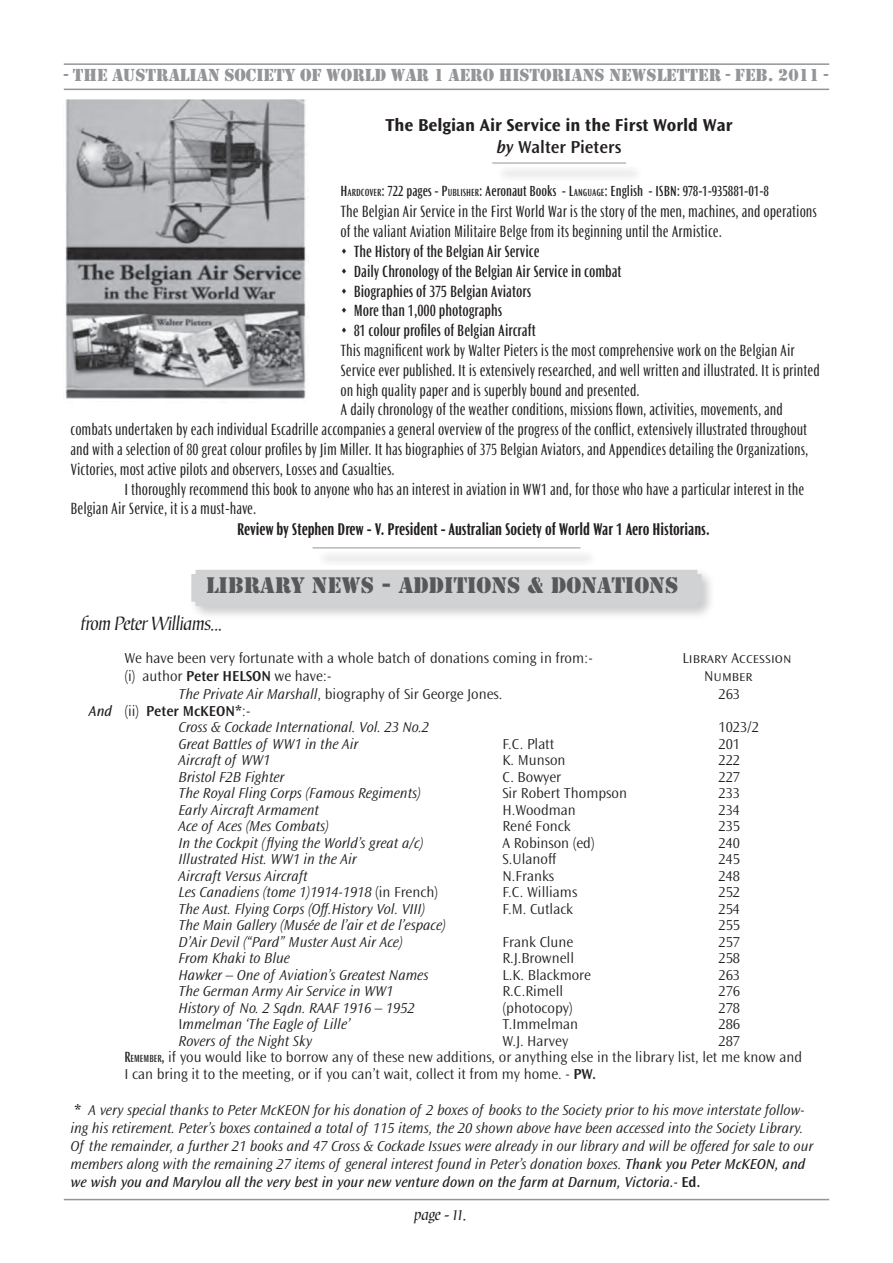
<style>
.page{position:relative;width:893px;height:1263px;background:#fff}
.page>*{position:absolute;margin:0;border:0;box-sizing:border-box;transform-origin:0 0}
.t1{font:21px "Stencil Std";color:#57585a}
.t2{font:italic 19.5px "Corvallis Sans";letter-spacing:-.01em;color:#231f20}
.t3{font:18px "Stencil";color:#939598}
.t4{font:700 18px "Ocean Sans MT Pro";color:#231f20}
.t5{font:600 18px "Ocean Sans MT Pro";color:#231f20}
.t6{font:700 condensed 17.25px "Ocean Sans MT Pro";color:#231f20}
.t7{font:condensed 16.5px/19.8px "Ocean Sans MT Pro";color:#231f20}
.t8{font:600 condensed 16.5px "Ocean Sans MT Pro";color:#231f20}
.t9{font:italic 16.5px "Corvallis Sans";color:#231f20}
.t10{font:italic 300 15px/18px "Ocean Sans MT Pro";color:#231f20}
.t11{font:300 15px/16.5px "Ocean Sans MT Pro";color:#231f20}
.t12{font:600 15px "Ocean Sans MT Pro";color:#231f20}
.t13{font:600 condensed 14.85px "Ocean Sans MT Pro";color:#231f20}
.s1{font-style:italic}
.s2{font-size:15px}
.s3{font-size:10.5px}
.s4{font-weight:600}
.s5{font-weight:400;font-style:italic}
.s6{font-weight:300}
.s7{font-weight:700}
.s8{font-style:normal}
.s9{font-weight:600;font-stretch:condensed}
.s10{font-weight:600;font-stretch:condensed;font-size:10.5px}
.s11{font-weight:700;font-style:normal}
.s12{font-weight:400}
.s13{font-weight:600;font-style:normal}
.s14{font-size:18px}
</style>
<div class="page">
<hr style="left:64px;top:63px;width:765px;height:2px;background:#939598">
<hr style="left:64px;top:1199px;width:765px;height:1px;background:#939598">
<hr style="left:64px;top:89px;width:765px;height:1px;background:#939598">
<div style="left:189px;top:567px;width:527px;height:53px;background:#bcbdc0;opacity:.75"></div>
<div style="left:191px;top:570px;width:511px;height:36px;background:#d1d2d4"></div>
<img style="left:65px;top:100px;width:241px;height:299px">
<div style="left:494px;top:165px;width:148px;height:17px;background:#f6f6f6"></div>
<hr style="left:492px;top:163px;width:134px;height:1px;background:#939598">
<div style="left:315px;top:550px;width:281px;height:17px;background:#f5f5f5"></div>
<hr style="left:313px;top:547px;width:267px;height:1px;background:#939598">
<p class="t3" style="left:64px;top:65px;width:766px">- THE AUSTRALIAN SOCIETY OF WORLD WAR 1 AERO HISTORIANS NEWSLETTER - FEB. 2011 -</p>
<p class="t4" style="left:385px;top:114px;width:349px">The Belgian Air Service in the First World War</p>
<p class="t5" style="left:496px;top:136px;width:126px"><span class="s1">by</span> Walter Pieters</p>
<p class="t13" style="left:340px;top:182px;width:430px"><span class="s2">H</span><span class="s3">ARDCOVER</span>: 722 pages - <span class="s2">P</span><span class="s3">UBLISHER</span>: Aeronaut Books - <span class="s2">L</span><span class="s3">ANGUAGE</span>: English - ISBN: 978-1-935881-01-8</p>
<p class="t7" style="left:340px;top:202px;width:478px">The Belgian Air Service in the First World War is the story of the men, machines, and operations of the valiant Aviation Militaire Belge from its beginning until the Armistice.</p>
<p class="t8" style="left:340px;top:241px;width:200px">• The History of the Belgian Air Service</p>
<p class="t8" style="left:340px;top:261px;width:283px">• Daily Chronology of the Belgian Air Service in combat</p>
<p class="t8" style="left:340px;top:281px;width:192px">• Biographies of 375 Belgian Aviators</p>
<p class="t8" style="left:340px;top:301px;width:163px">• More than 1,000 photographs</p>
<p class="t8" style="left:340px;top:321px;width:197px">• 81 colour profiles of Belgian Aircraft</p>
<p class="t7" style="left:340px;top:340px;width:481px">This magnificent work by Walter Pieters is the most comprehensive work on the Belgian Air<br>Service ever published. It is extensively researched, and well written and illustrated. It is printed on high quality paper and is superbly bound and presented.</p>
<p class="t7" style="left:70px;top:400px;width:739px;text-indent:270px">A daily chronology of the weather conditions, missions flown, activities, movements, and combats undertaken by each individual Escadrille accompanies a general overview of the progress of the conflict, extensively illustrated throughout and with a selection of 80 great colour profiles by Jim Miller. It has biographies of 375 Belgian Aviators, and Appendices detailing the Organizations, Victories, most active pilots and observers, Losses and Casualties.</p>
<p class="t7" style="left:70px;top:479px;width:735px;text-indent:54px">I thoroughly recommend this book to anyone who has an interest in aviation in WW1 and, for those who have a particular interest in the<br>Belgian Air Service, it is a must-have.</p>
<p class="t6" style="left:237px;top:519px;width:474px">Review by Stephen Drew - V. President - Australian Society of World War 1 Aero Historians.</p>
<p class="t1" style="left:206px;top:571px;width:474px">LIBRARY NEWS - ADDITIONS &amp; DONATIONS</p>
<p class="t2" style="left:81px;top:612px;width:143px">from Peter Williams...</p>
<p class="t11" style="left:124px;top:650px;width:470px">We have been very fortunate with a whole batch of donations coming in from:-</p>
<p class="t11" style="left:682px;top:650px;width:110px">Library Accession</p>
<p class="t11" style="left:124px;top:668px;width:209px">(i) author <span class="s4">Peter HELSON</span> we have:-</p>
<p class="t11" style="left:704px;top:668px;width:48px">Number</p>
<p class="t11" style="left:178px;top:686px;width:326px"><span class="s1">The Private Air Marshall</span>, biography of Sir George Jones.</p>
<p class="t11" style="left:718px;top:686px;width:23px">263</p>
<p class="t12" style="left:89px;top:701px;width:163px"><span class="s5">And</span> <span class="s6">(ii)</span> Peter McKEON<span class="s7">*</span><span class="s6">:-</span></p>
<p class="t10" style="left:178px;top:718px;width:252px">Cross &amp; Cockade International. Vol. 23 No.2</p>
<p class="t11" style="left:718px;top:719px;width:42px">1023/2</p>
<p class="t10" style="left:178px;top:734px;width:181px">Great Battles of WW1 in the Air</p>
<p class="t11" style="left:502px;top:735px;width:53px">F.C. Platt</p>
<p class="t11" style="left:718px;top:735px;width:23px">201</p>
<p class="t10" style="left:178px;top:751px;width:94px">Aircraft of WW1</p>
<p class="t11" style="left:502px;top:752px;width:65px">K. Munson</p>
<p class="t11" style="left:718px;top:752px;width:23px">222</p>
<p class="t10" style="left:178px;top:767px;width:107px">Bristol F2B Fighter</p>
<p class="t11" style="left:502px;top:768px;width:60px">C. Bowyer</p>
<p class="t11" style="left:718px;top:768px;width:23px">227</p>
<p class="t10" style="left:178px;top:784px;width:244px">The Royal Fling Corps (Famous Regiments)</p>
<p class="t11" style="left:502px;top:785px;width:126px">Sir Robert Thompson</p>
<p class="t11" style="left:718px;top:785px;width:23px">233</p>
<p class="t10" style="left:178px;top:800px;width:142px">Early Aircraft Armament</p>
<p class="t11" style="left:502px;top:801px;width:75px">H.Woodman</p>
<p class="t11" style="left:718px;top:801px;width:23px">234</p>
<p class="t10" style="left:178px;top:817px;width:152px">Ace of Aces (Mes Combats)</p>
<p class="t11" style="left:502px;top:818px;width:70px">René Fonck</p>
<p class="t11" style="left:718px;top:818px;width:23px">235</p>
<p class="t10" style="left:178px;top:833px;width:246px">In the Cockpit (flying the World’s great a/c)</p>
<p class="t11" style="left:502px;top:834px;width:94px">A Robinson (ed)</p>
<p class="t11" style="left:718px;top:834px;width:23px">240</p>
<p class="t10" style="left:178px;top:850px;width:180px">Illustrated Hist. WW1 in the Air</p>
<p class="t11" style="left:502px;top:851px;width:55px">S.Ulanoff</p>
<p class="t11" style="left:718px;top:851px;width:23px">245</p>
<p class="t10" style="left:178px;top:866px;width:131px">Aircraft Versus Aircraft</p>
<p class="t11" style="left:502px;top:867px;width:53px">N.Franks</p>
<p class="t11" style="left:718px;top:867px;width:23px">248</p>
<p class="t10" style="left:178px;top:883px;width:261px">Les Canadiens (tome 1)1914-1918 <span class="s8">(in French)</span></p>
<p class="t11" style="left:502px;top:884px;width:76px">F.C. Williams</p>
<p class="t11" style="left:718px;top:884px;width:23px">252</p>
<p class="t10" style="left:178px;top:899px;width:248px">The Aust. Flying Corps (Off.History Vol. VIII)</p>
<p class="t11" style="left:502px;top:900px;width:72px">F.M. Cutlack</p>
<p class="t11" style="left:718px;top:900px;width:23px">254</p>
<p class="t10" style="left:178px;top:916px;width:269px">The Main Gallery (Musée de l’air et de l’espace)</p>
<p class="t11" style="left:718px;top:917px;width:23px">255</p>
<p class="t10" style="left:178px;top:932px;width:226px">D’Air Devil (“Pard” Muster Aust Air Ace)</p>
<p class="t11" style="left:502px;top:933px;width:72px">Frank Clune</p>
<p class="t11" style="left:718px;top:933px;width:23px">257</p>
<p class="t10" style="left:178px;top:949px;width:113px">From Khaki to Blue</p>
<p class="t11" style="left:502px;top:950px;width:73px">R.J.Brownell</p>
<p class="t11" style="left:718px;top:950px;width:23px">258</p>
<p class="t10" style="left:178px;top:965px;width:251px">Hawker – One of Aviation’s Greatest Names</p>
<p class="t11" style="left:502px;top:966px;width:90px">L.K. Blackmore</p>
<p class="t11" style="left:718px;top:966px;width:23px">263</p>
<p class="t10" style="left:178px;top:982px;width:217px">The German Army Air Service in WW1</p>
<p class="t11" style="left:502px;top:983px;width:62px">R.C.Rimell</p>
<p class="t11" style="left:718px;top:983px;width:23px">276</p>
<p class="t10" style="left:178px;top:998px;width:238px">History of No. 2 Sqdn. RAAF 1916 – 1952</p>
<p class="t11" style="left:502px;top:999px;width:72px">(photocopy)</p>
<p class="t11" style="left:718px;top:999px;width:23px">278</p>
<p class="t10" style="left:178px;top:1015px;width:173px"><span class="s8">I</span>mmelman ‘The Eagle of Lille’</p>
<p class="t11" style="left:502px;top:1016px;width:77px">T.Immelman</p>
<p class="t11" style="left:718px;top:1016px;width:23px">286</p>
<p class="t10" style="left:178px;top:1031px;width:135px">Rovers of the Night Sky</p>
<p class="t11" style="left:502px;top:1032px;width:67px">W.J. Harvey</p>
<p class="t11" style="left:718px;top:1032px;width:23px">287</p>
<p class="t11" style="left:124px;top:1049px;width:679px"><span class="s9">R</span><span class="s10">EMEMBER</span><span class="s9">,</span> if you would like to borrow any of these new additions, or anything else in the library list, let me know and<br>I can bring it to the meeting, or if you can’t wait, collect it from my home. - <span class="s4">PW.</span></p>
<p class="t10" style="left:70px;top:1100px;width:744px"><span class="s11">*</span> A very special thanks to Peter McKEON for his donation of 2 boxes of books to the Society prior to his move interstate follow&shy;ing his retirement. Peter’s boxes contained a total of 115 items, the 20 shown above have been accessed into the Society Library.<br>Of the remainder, a further 21 books and 47 Cross &amp; Cockade Issues were already in our library and will be offered for sale to our members along with the remaining 27 items of general interest found in Peter’s donation boxes. <span class="s12">Thank you Peter McKEON, and we wish you and Marylou all the very best in your new venture down on the farm at Darnum, Victoria.-</span> <span class="s13">Ed.</span></p>
<p class="t9" style="left:414px;top:1205px;width:54px">page - 11<span class="s14">.</span></p>
</div>
